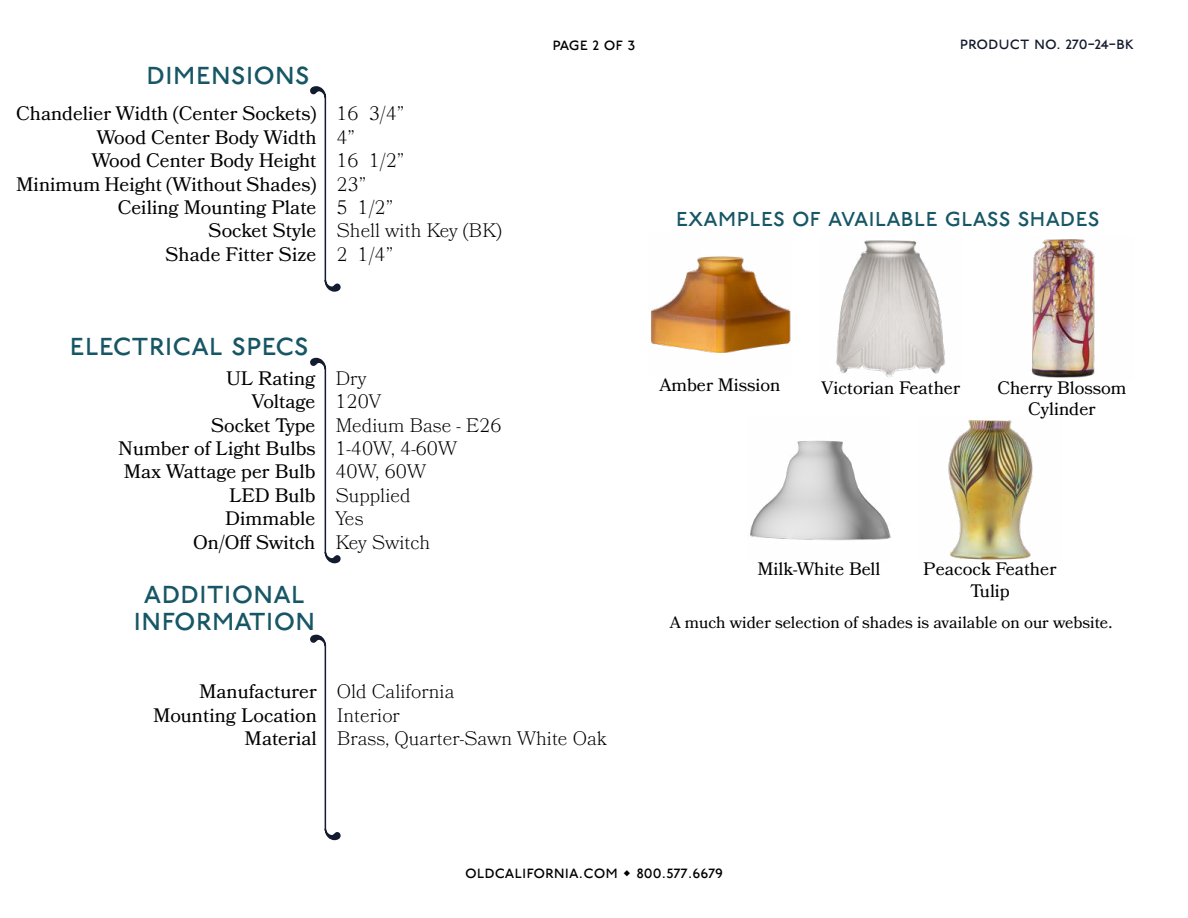
<style>
.page{position:relative;width:1188px;height:918px;background:#fff}
.page>*{position:absolute;margin:0;border:0;box-sizing:border-box;transform-origin:0 0}
.t1{font:33px/27px "P22 Underground Bk P";color:#175765;text-align:center}
.t2{font:27px "P22 Underground Bk P";color:#175765}
.t3{font:19.5px/23.4px "Bookmania";color:#000;text-align:right}
.t4{font:300 19.5px/23.4px "Bookmania";color:#000}
.t5{font:18px/21.6px "Bookmania";color:#000;text-align:center}
.t6{font:18px "P22 Underground Bk P";color:#000}
.t7{font:18px "P22 Underground Bk P";color:#131a2d}
.t8{font:16.5px "Bookmania";color:#000}
</style>
<div class="page">
<hr style="left:325px;top:98px;width:1px;height:182px;background:#131b2e">
<svg style="left:324px;top:279px;width:17px;height:13px"></svg>
<svg style="left:310px;top:86px;width:17px;height:13px"></svg>
<hr style="left:325px;top:369px;width:1px;height:183px;background:#131b2e">
<svg style="left:324px;top:550px;width:17px;height:14px"></svg>
<svg style="left:310px;top:358px;width:17px;height:13px"></svg>
<hr style="left:325px;top:646px;width:1px;height:182px;background:#131b2e">
<svg style="left:324px;top:827px;width:17px;height:13px"></svg>
<svg style="left:310px;top:634px;width:17px;height:14px"></svg>
<img style="left:651px;top:256px;width:140px;height:97px">
<img style="left:948px;top:420px;width:85px;height:140px">
<img style="left:750px;top:440px;width:141px;height:101px">
<img style="left:1031px;top:239px;width:64px;height:139px">
<img style="left:836px;top:240px;width:109px;height:137px">
<h1 class="t1" style="left:146px;top:61px;width:165px">dimensions</h1>
<p class="t3" style="left:16px;top:102px;width:302px">Chandelier Width (Center Sockets)<br>Wood Center Body Width<br>Wood Center Body Height<br>Minimum Height (Without Shades)<br>Ceiling Mounting Plate<br>Socket Style<br>Shade Fitter Size</p>
<p class="t4" style="left:336px;top:102px;width:167px">16 3/4”<br>4”<br>16 1/2”<br>23”<br>5 1/2”<br>Shell with Key (BK)<br>2 1/4”</p>
<p class="t6" style="left:552px;top:33px;width:85px">page 2 of 3</p>
<p class="t7" style="left:960px;top:33px;width:176px">product no. 270-24-bk</p>
<h2 class="t2" style="left:676px;top:202px;width:425px">examples of available glass shades</h2>
<h1 class="t1" style="left:70px;top:332px;width:241px">electrical specs</h1>
<p class="t3" style="left:118px;top:366px;width:199px">UL Rating<br>Voltage<br>Socket Type<br>Number of Light Bulbs<br>Max Wattage per Bulb<br>LED Bulb<br>Dimmable<br>On/Off Switch</p>
<h1 class="t1" style="left:133px;top:580px;width:183px">additional information</h1>
<p class="t4" style="left:335px;top:366px;width:168px">Dry<br>120V<br>Medium Base - E26<br>1-40W, 4-60W<br>40W, 60W<br>Supplied<br>Yes<br>Key Switch</p>
<p class="t3" style="left:153px;top:680px;width:165px">Manufacturer<br>Mounting Location<br>Material</p>
<p class="t4" style="left:337px;top:680px;width:271px">Old California<br>Interior<br>Brass, Quarter-Sawn White Oak</p>
<p class="t5" style="left:659px;top:374px;width:123px">Amber Mission</p>
<p class="t5" style="left:822px;top:377px;width:140px">Victorian Feather</p>
<p class="t5" style="left:997px;top:377px;width:131px">Cherry Blossom<br>Cylinder</p>
<p class="t5" style="left:757px;top:558px;width:125px">Milk-White Bell</p>
<p class="t5" style="left:923px;top:558px;width:135px">Peacock Feather<br>Tulip</p>
<p class="t8" style="left:670px;top:613px;width:444px">A much wider selection of shades is available on our website.</p>
<p class="t6" style="left:465px;top:861px;width:259px">oldcalifornia.com • 800.577.6679</p>
</div>
